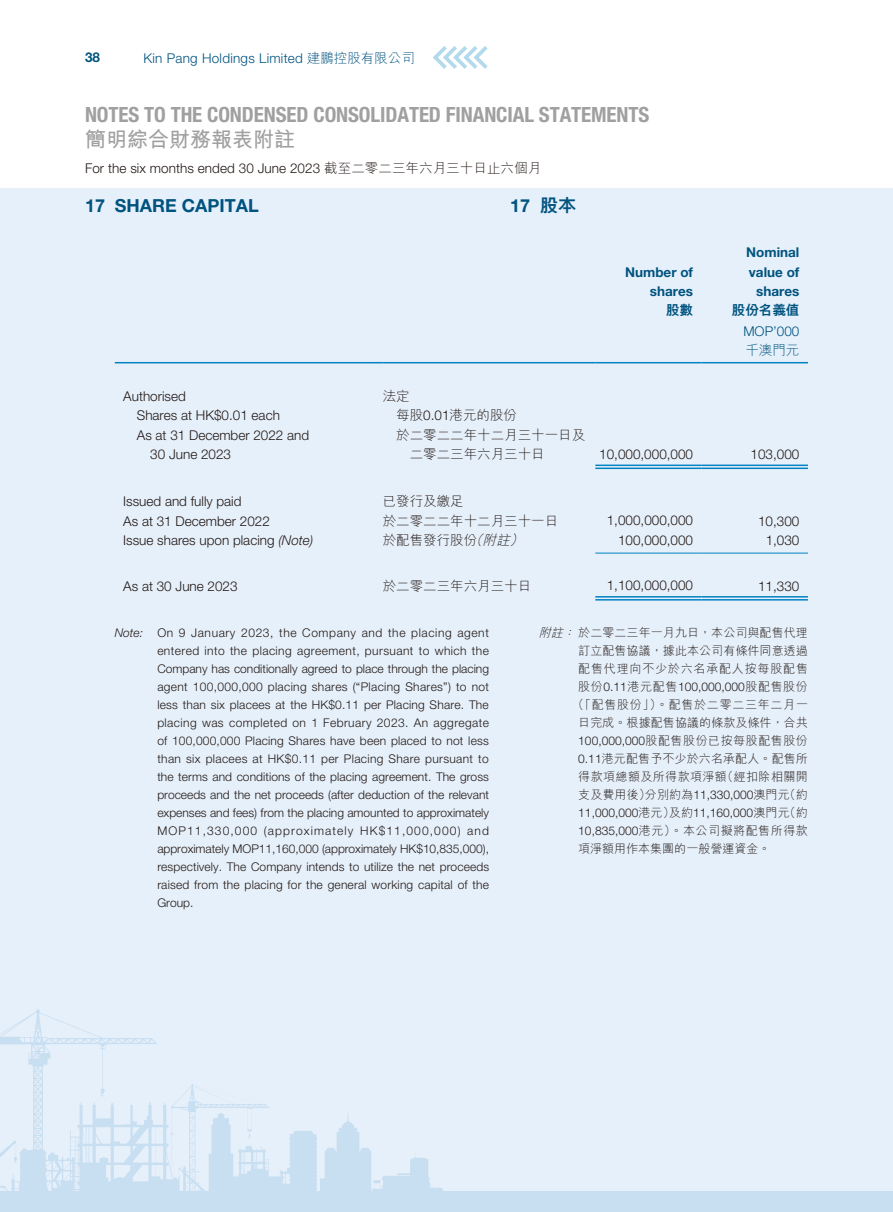
<style>
.page{position:relative;width:893px;height:1212px;background:#fff}
.page>*{position:absolute;margin:0;border:0;box-sizing:border-box;transform-origin:0 0}
.t1{font:700 condensed 21px "Helvetica Neue LT Std";letter-spacing:-.005em;color:#a0a0a1}
.t2{font:700 21px "M Hei HK";color:#a0a0a1}
.t3{font:700 18px "Helvetica Neue LT Std";color:#00537f}
.t4{font:300 13.5px/19.5px "Helvetica Neue LT Std";color:#231916}
.t5{font:300 13.5px/19.5px "M Hei HK";color:#231916}
.t6{font:300 13.5px "Helvetica Neue LT Std";letter-spacing:.02em;color:#00537f}
.t7{font:700 13.5px/19.5px "Helvetica Neue LT Std";color:#00537f;text-align:right}
.t8{font:800 13.5px "M Hei HK";color:#00537f}
.t9{font:300 13.5px "M Hei HK";color:#00537f}
.t10{font:300 12px/18px "Helvetica Neue LT Std";letter-spacing:.015em;color:#231916;text-align:justify}
.t11{font:300 12px/18px "M Hei HK";letter-spacing:.035em;color:#231916;text-align:center}
.t12{font:300 12px/18px "M Hei HK";letter-spacing:.01em;color:#231916;text-align:justify}
.s1{font-family:"M Hei HK"}
.s2{font-family:"M Hei HK";font-weight:800}
.s3{font-family:"Helvetica Neue LT Std"}
.s4{font-style:italic}
</style>
<div class="page">
<div style="left:0;top:188px;width:892px;height:1024px;background:#e6f0fa"></div>
<svg style="left:0;top:1010px;width:443px;height:181px"></svg>
<svg style="left:433px;top:46px;width:55px;height:23px"></svg>
<div style="left:0;top:1191px;width:892px;height:21px;background:#c8def1"></div>
<hr style="left:115px;top:362px;width:268px;height:1px;background:#0082c3">
<hr style="left:383px;top:362px;width:212px;height:1px;background:#0082c3">
<hr style="left:595px;top:362px;width:107px;height:1px;background:#0082c3">
<hr style="left:702px;top:362px;width:106px;height:1px;background:#0082c3">
<hr style="left:595px;top:464px;width:107px;height:2px;background:#0082c3">
<hr style="left:595px;top:467px;width:107px;height:2px;background:#0082c3">
<hr style="left:702px;top:464px;width:106px;height:2px;background:#0082c3">
<hr style="left:702px;top:467px;width:106px;height:2px;background:#0082c3">
<hr style="left:595px;top:553px;width:107px;height:1px;background:#0082c3">
<hr style="left:702px;top:553px;width:106px;height:1px;background:#0082c3">
<hr style="left:595px;top:596px;width:107px;height:1px;background:#0082c3">
<hr style="left:595px;top:599px;width:107px;height:1px;background:#0082c3">
<hr style="left:702px;top:596px;width:106px;height:1px;background:#0082c3">
<hr style="left:702px;top:599px;width:106px;height:1px;background:#0082c3">
<p class="t7" style="left:85px;top:47px;width:17px">38</p>
<p class="t6" style="left:144px;top:50px;width:273px">Kin Pang Holdings Limited <span class="s1">建鵬控股有限公司</span></p>
<h1 class="t1" style="left:85px;top:101px;width:566px">NOTES TO THE CONDENSED CONSOLIDATED FINANCIAL STATEMENTS</h1>
<h1 class="t2" style="left:85px;top:124px;width:211px">簡明綜合財務報表附註</h1>
<p class="t4" style="left:85px;top:158px;width:458px">For the six months ended 30 June 2023 <span class="s1">截至二零二三年六月三十日止六個月</span></p>
<h2 class="t3" style="left:85px;top:194px;width:175px">17 SHARE CAPITAL</h2>
<h2 class="t3" style="left:510px;top:194px;width:67px">17 <span class="s2">股本</span></h2>
<p class="t4" style="left:123px;top:386px;width:64px">Authorised</p>
<p class="t5" style="left:383px;top:386px;width:28px">法定</p>
<p class="t4" style="left:137px;top:405px;width:145px">Shares at HK$0.01 each</p>
<p class="t5" style="left:396px;top:405px;width:122px">每股<span class="s3">0.01</span>港元的股份</p>
<p class="t4" style="left:150px;top:425px;width:160px;text-indent:-13px">As at 31 December 2022 and<br>30 June 2023</p>
<p class="t5" style="left:410px;top:425px;width:177px;text-indent:-13px">於二零二二年十二月三十一日及二零二三年六月三十日</p>
<p class="t7" style="left:625px;top:262px;width:69px">Number of shares</p>
<p class="t7" style="left:746px;top:242px;width:55px">Nominal value of shares</p>
<p class="t8" style="left:666px;top:303px;width:28px">股數</p>
<p class="t8" style="left:732px;top:303px;width:69px">股份名義值</p>
<p class="t6" style="left:743px;top:323px;width:58px">MOP’000</p>
<p class="t9" style="left:745px;top:343px;width:55px">千澳門元</p>
<p class="t4" style="left:599px;top:444px;width:95px">10,000,000,000</p>
<p class="t4" style="left:751px;top:444px;width:50px">103,000</p>
<p class="t4" style="left:123px;top:491px;width:120px">Issued and fully paid</p>
<p class="t5" style="left:383px;top:491px;width:82px">已發行及繳足</p>
<p class="t4" style="left:123px;top:511px;width:148px">As at 31 December 2022</p>
<p class="t5" style="left:383px;top:511px;width:177px">於二零二二年十二月三十一日</p>
<p class="t4" style="left:607px;top:510px;width:88px">1,000,000,000</p>
<p class="t4" style="left:758px;top:511px;width:43px">10,300</p>
<p class="t4" style="left:123px;top:530px;width:192px">Issue shares upon placing <span class="s4">(Note)</span></p>
<p class="t5" style="left:383px;top:530px;width:145px">於配售發行股份<span class="s4">（附註）</span></p>
<p class="t4" style="left:618px;top:530px;width:77px">100,000,000</p>
<p class="t4" style="left:766px;top:530px;width:35px">1,030</p>
<p class="t4" style="left:123px;top:576px;width:116px">As at 30 June 2023</p>
<p class="t5" style="left:383px;top:576px;width:150px">於二零二三年六月三十日</p>
<p class="t4" style="left:607px;top:575px;width:88px">1,100,000,000</p>
<p class="t4" style="left:758px;top:576px;width:43px">11,330</p>
<p class="t10" style="left:157px;top:623px;width:333px;text-indent:-43px"><span class="s4">Note:</span> On 9 January 2023, the Company and the placing agent entered into the placing agreement, pursuant to which the Company has conditionally agreed to place through the placing agent 100,000,000 placing shares (“Placing Shares”) to not less than six placees at the HK$0.11 per Placing Share. The placing was completed on 1 February 2023. An aggregate of 100,000,000 Placing Shares have been placed to not less than six placees at HK$0.11 per Placing Share pursuant to the terms and conditions of the placing agreement. The gross proceeds and the net proceeds (after deduction of the relevant expenses and fees) from the placing amounted to approximately MOP11,330,000 (approximately HK$11,000,000) and approximately MOP11,160,000 (approximately HK$10,835,000), respectively. The Company intends to utilize the net proceeds raised from the placing for the general working capital of the Group.</p>
<p class="t12" style="left:578px;top:623px;width:231px;text-indent:-39px"><span class="s4">附註：</span>於二零二三年一月九日，本公司與配售代理訂立配售協議，據此本公司有條件同意透過配售代理向不少於六名承配人按每股配售</p>
<p class="t10" style="left:578px;top:677px;width:231px"><span class="s1">股份</span>0.11<span class="s1">港元配售</span>100,000,000<span class="s1">股配售股份</span></p>
<p class="t11" style="left:572px;top:695px;width:237px">（「配售股份」）。配售於二零二三年二月一日完成。根據配售協議的條款及條件，合共<br><span class="s3">100,000,000</span>股配售股份已按每股配售股份<br><span class="s3">0.11</span>港元配售予不少於六名承配人。配售所得款項總額及所得款項淨額（經扣除相關開支及費用後）分別約為<span class="s3">11,330,000</span>澳門元（約</p>
<p class="t10" style="left:578px;top:803px;width:231px">11,000,000<span class="s1">港元）及約</span>11,160,000<span class="s1">澳門元（約</span></p>
<p class="t12" style="left:578px;top:821px;width:231px"><span class="s3">10,835,000</span>港元）。本公司擬將配售所得款項淨額用作本集團的一般營運資金。</p>
</div>
